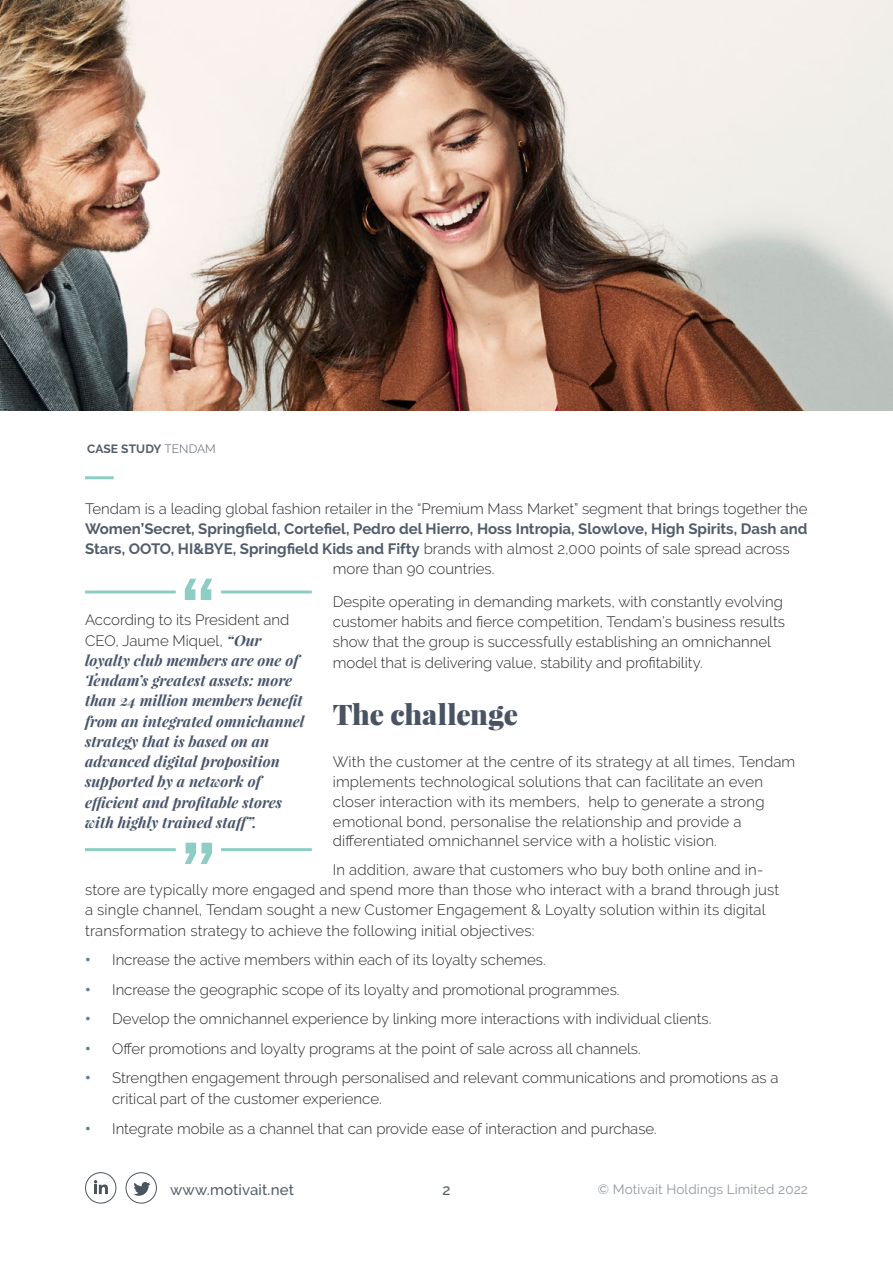
<style>
.page{position:relative;width:893px;height:1263px;background:#fff}
.page>*{position:absolute;margin:0;border:0;box-sizing:border-box;transform-origin:0 0}
.t1{font:900 28.5px "Playfair Display";letter-spacing:-.01em;color:#495363}
.t2{font:300 15px/20.2px "Raleway";color:#282827}
.t3{font:italic 700 15px/20.2px "Playfair Display";color:#49556b}
.t4{font:700 15px "Raleway";color:#525c6b}
.t5{font:500 15px "Raleway";letter-spacing:.01em;color:#535d67}
.t6{font:13.5px "Raleway";letter-spacing:.01em;color:#92989f}
.t7{font:700 12px "Raleway";letter-spacing:.005em;color:#535d67}
.s1{font-weight:300}
.s2{font-weight:700;color:#525c6b}
.s3{font-weight:900;font-size:15.45px;color:#608098}
.s4{font-family:"Playfair Display";font-weight:700;font-style:italic;color:#49556b}
</style>
<div class="page">
<svg style="left:85px;top:1172px;width:31px;height:31px"></svg>
<svg style="left:126px;top:1172px;width:31px;height:31px"></svg>
<img style="left:0;top:0;width:893px;height:410px">
<hr style="left:85px;top:476px;width:29px;height:3px;background:#8dcdc5">
<hr style="left:85px;top:848px;width:91px;height:3px;background:#8dcdc5">
<hr style="left:221px;top:848px;width:91px;height:3px;background:#8dcdc5">
<svg style="left:185px;top:843px;width:27px;height:21px"></svg>
<hr style="left:221px;top:590px;width:91px;height:3px;background:#8dcdc5">
<hr style="left:85px;top:590px;width:91px;height:3px;background:#8dcdc5">
<svg style="left:185px;top:579px;width:27px;height:21px"></svg>
<p class="t7" style="left:87px;top:442px;width:130px">CASE STUDY <span class="s1">TENDAM</span></p>
<p class="t2" style="left:85px;top:499px;width:724px">Tendam is a leading global fashion retailer in the “Premium Mass Market” segment that brings together the</p>
<p class="t4" style="left:85px;top:520px;width:724px">Women’Secret, Springfield, Cortefiel, Pedro del Hierro, Hoss Intropia, Slowlove, High Spirits, Dash and</p>
<p class="t2" style="left:85px;top:539px;width:706px"><span class="s2">Stars, OOTO, HI&amp;BYE, Springfield Kids and Fifty</span> brands with almost 2,000 points of sale spread across</p>
<p class="t2" style="left:333px;top:559px;width:163px">more than 90 countries.</p>
<p class="t2" style="left:333px;top:591px;width:454px">Despite operating in demanding markets, with constantly evolving customer habits and fierce competition, Tendam’s business results show that the group is successfully establishing an omnichannel model that is delivering value, stability and profitability.</p>
<h1 class="t1" style="left:333px;top:696px;width:187px">The challenge</h1>
<p class="t2" style="left:333px;top:751px;width:464px">With the customer at the centre of its strategy at all times, Tendam implements technological solutions that can facilitate an even closer interaction with its members, help to generate a strong emotional bond, personalise the relationship and provide a differentiated omnichannel service with a holistic vision.</p>
<p class="t2" style="left:85px;top:859px;width:696px;text-indent:248px">In addition, aware that customers who buy both online and in&shy;store are typically more engaged and spend more than those who interact with a brand through just a single channel, Tendam sought a new Customer Engagement &amp; Loyalty solution within its digital transformation strategy to achieve the following initial objectives:</p>
<p class="t2" style="left:85px;top:950px;width:462px"><span class="s3">•</span> Increase the active members within each of its loyalty schemes.</p>
<p class="t2" style="left:85px;top:979px;width:536px"><span class="s3">•</span> Increase the geographic scope of its loyalty and promotional programmes.</p>
<p class="t2" style="left:85px;top:1009px;width:628px"><span class="s3">•</span> Develop the omnichannel experience by linking more interactions with individual clients.</p>
<p class="t2" style="left:85px;top:1038px;width:557px"><span class="s3">•</span> Offer promotions and loyalty programs at the point of sale across all channels.</p>
<p class="t2" style="left:112px;top:1067px;width:668px;line-height:21px;text-indent:-27px"><span class="s3">•</span> Strengthen engagement through personalised and relevant communications and promotions as a critical part of the customer experience.</p>
<p class="t2" style="left:85px;top:1118px;width:573px"><span class="s3">•</span> Integrate mobile as a channel that can provide ease of interaction and purchase.</p>
<p class="t2" style="left:85px;top:610px;width:206px">According to its President and<br>CEO, Jaume Miquel, <span class="s4">“Our</span></p>
<p class="t3" style="left:85px;top:650px;width:221px">loyalty club members are one of<br>Tendam’s greatest assets: more than 24 million members benefit from an integrated omnichannel strategy that is based on an advanced digital proposition supported by a network of efficient and profitable stores with highly trained staff”.</p>
<p class="t5" style="left:170px;top:1181px;width:125px">www.motivait.net</p>
<p class="t5" style="left:442px;top:1181px;width:10px">2</p>
<p class="t6" style="left:598px;top:1181px;width:212px">© Motivait Holdings Limited 2022</p>
</div>
